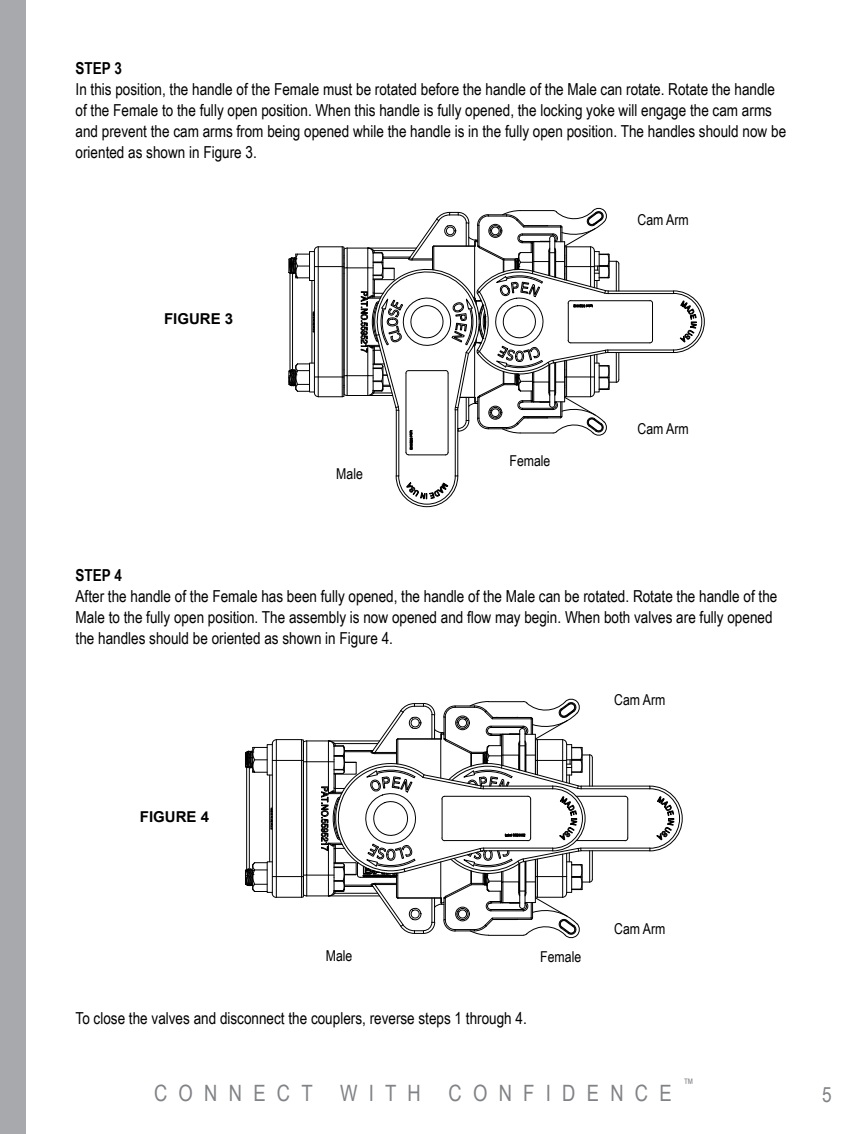
<style>
.page{position:relative;width:864px;height:1134px;background:#fff}
.page>*{position:absolute;margin:0;border:0;box-sizing:border-box;transform-origin:0 0}
.t1{font:22.5px "Arial Narrow";letter-spacing:.5em;color:#808285}
.t2{font:21px "Arial Narrow";color:#808285}
.t3{font:16.5px/21px "Arial Narrow";color:#000}
.t4{font:700 16.5px "Arial Narrow";color:#000}
.t5{font:15px "Arial Narrow";color:#000}
.t6{font:700 15px "Arial";color:#000}
.t7{font:13.05px "Arial Narrow";color:#808285}
</style>
<div class="page">
<hr style="left:398px;top:410px;width:1px;height:66px;background:#000">
<hr style="left:455px;top:410px;width:1px;height:66px;background:#000">
<hr style="left:396px;top:410px;width:1px;height:66px;background:#000">
<hr style="left:457px;top:410px;width:1px;height:66px;background:#000">
<svg style="left:395px;top:475px;width:64px;height:33px"></svg>
<svg style="left:288px;top:207px;width:417px;height:249px"></svg>
<svg style="left:245px;top:698px;width:438px;height:241px"></svg>
<div style="left:0;top:0;width:26px;height:1134px;background:#a7a9ac"></div>
<p class="t4" style="left:76px;top:56px;width:48px">STEP 3</p>
<p class="t3" style="left:76px;top:78px;width:712px">In this position, the handle of the Female must be rotated before the handle of the Male can rotate. Rotate the handle of the Female to the fully open position. When this handle is fully opened, the locking yoke will engage the cam arms and prevent the cam arms from being opened while the handle is in the fully open position. The handles should now be oriented as shown in Figure 3.</p>
<p class="t6" style="left:164px;top:309px;width:71px">FIGURE 3</p>
<p class="t5" style="left:336px;top:462px;width:28px">Male</p>
<p class="t5" style="left:509px;top:449px;width:43px">Female</p>
<p class="t5" style="left:637px;top:209px;width:53px">Cam Arm</p>
<p class="t5" style="left:637px;top:417px;width:53px">Cam Arm</p>
<p class="t4" style="left:76px;top:562px;width:48px">STEP 4</p>
<p class="t3" style="left:76px;top:585px;width:703px">After the handle of the Female has been fully opened, the handle of the Male can be rotated. Rotate the handle of the<br>Male to the fully open position. The assembly is now opened and flow may begin. When both valves are fully opened the handles should be oriented as shown in Figure 4.</p>
<p class="t5" style="left:614px;top:689px;width:53px">Cam Arm</p>
<p class="t6" style="left:140px;top:807px;width:71px">FIGURE 4</p>
<p class="t5" style="left:326px;top:945px;width:28px">Male</p>
<p class="t5" style="left:540px;top:946px;width:43px">Female</p>
<p class="t3" style="left:76px;top:1007px;width:453px">To close the valves and disconnect the couplers, reverse steps 1 through 4.</p>
<p class="t5" style="left:614px;top:918px;width:53px">Cam Arm</p>
<h1 class="t1" style="left:154px;top:1077px;width:519px">CONNECT WITH CONFIDENCE</h1>
<p class="t7" style="left:683px;top:1074px;width:12px">™</p>
<p class="t2" style="left:822px;top:1079px;width:11px">5</p>
</div>
